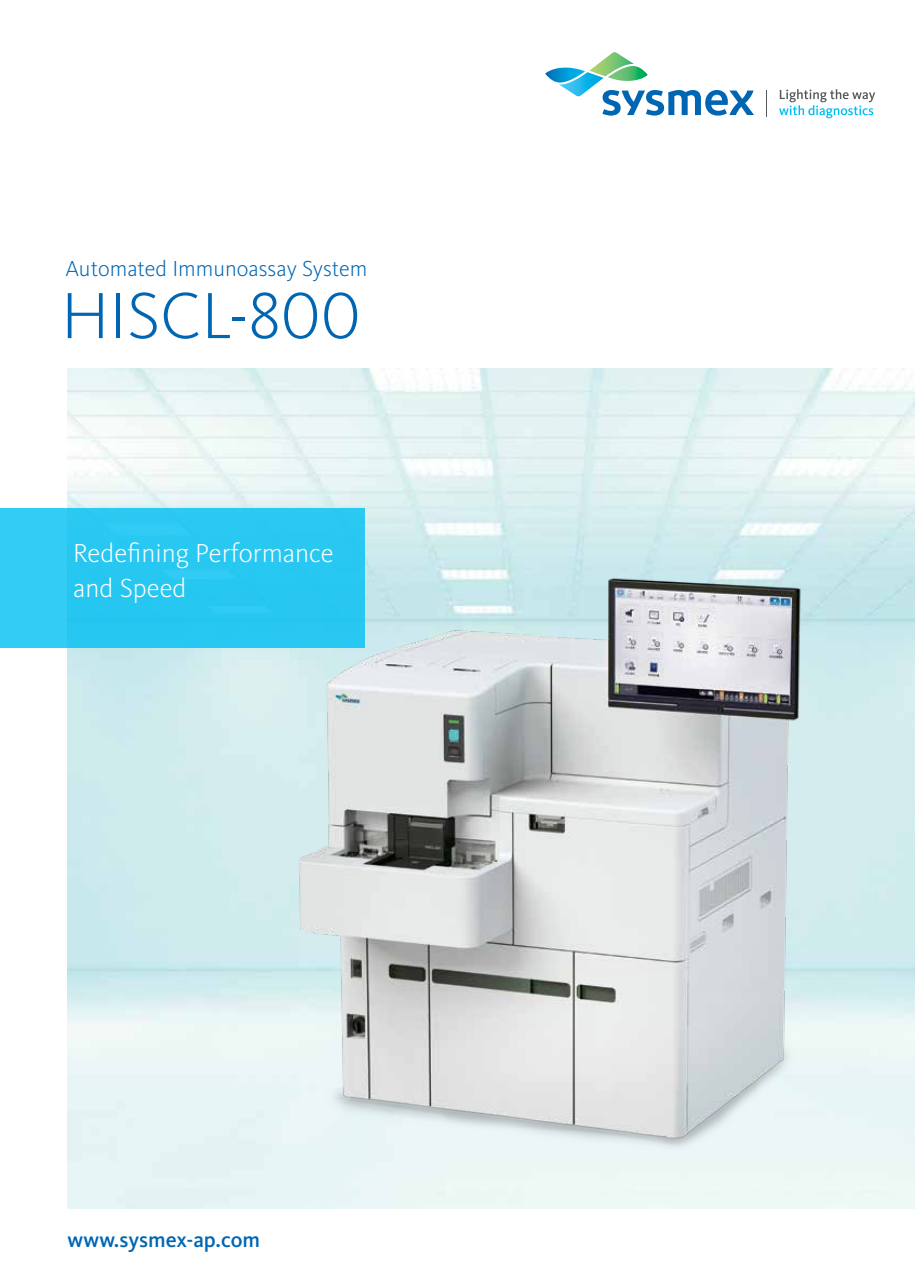
<style>
.page{position:relative;width:915px;height:1285px;background:#fff}
.page>*{position:absolute;margin:0;border:0;box-sizing:border-box;transform-origin:0 0}
.t1{font:300 67.5px "Kievit Pro";color:#0066b3}
.t2{font:300 27px/34.5px "Kievit Pro";color:#fff}
.t3{font:300 22.5px "Kievit Pro";color:#0066b3}
.t4{font:500 21.75px "Kievit Pro";color:#0066b3}
</style>
<div class="page">
<img style="left:284px;top:555px;width:548px;height:604px">
<div style="left:0;top:508px;width:365px;height:140px;background:#28c8f1"></div>
<svg style="left:545px;top:52px;width:208px;height:64px"></svg>
<svg style="left:766px;top:90px;width:1px;height:26px"></svg>
<svg style="left:779px;top:89px;width:95px;height:29px"></svg>
<p class="t3" style="left:65px;top:255px;width:303px">Automated Immunoassay System</p>
<h1 class="t1" style="left:61px;top:275px;width:301px">HISCL-800</h1>
<p class="t2" style="left:73px;top:535px;width:262px">Redefining Performance and Speed</p>
<p class="t4" style="left:67px;top:1226px;width:194px">www.sysmex-ap.com</p>
</div>
